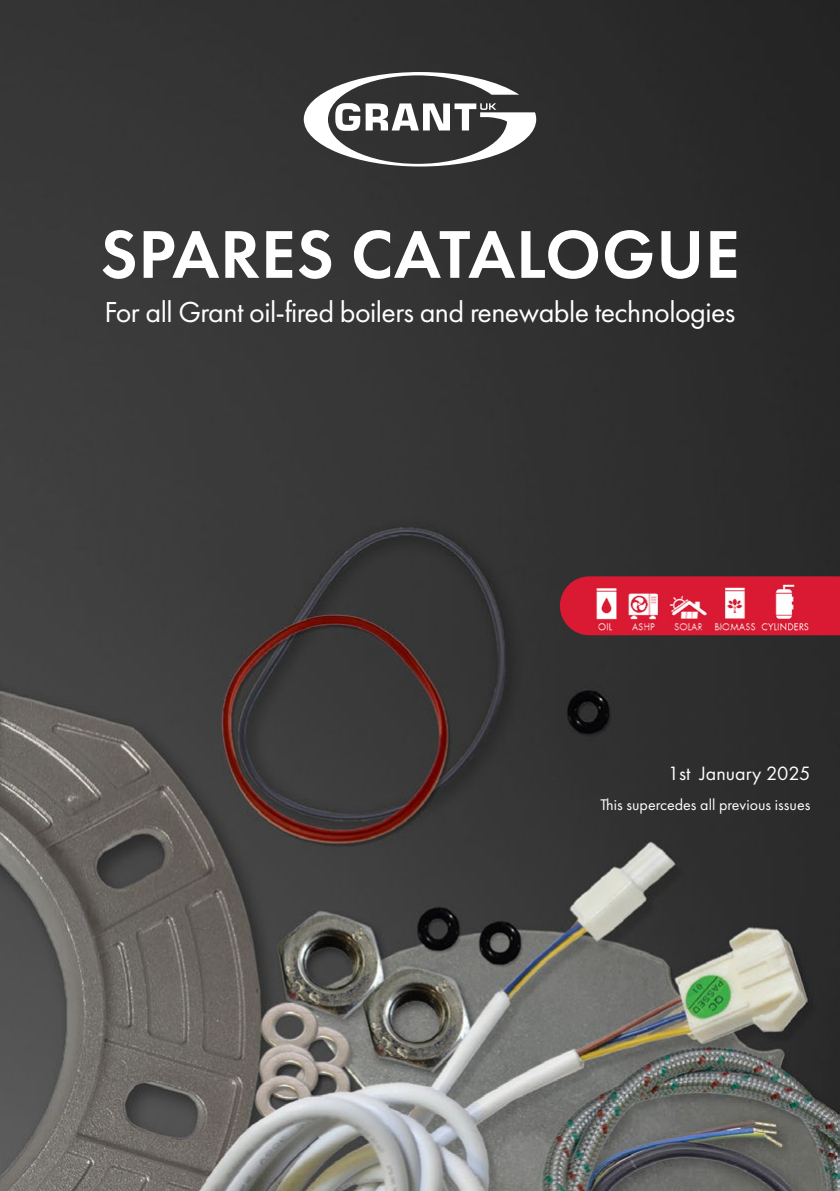
<style>
.page{position:relative;width:840px;height:1191px;background:#fff}
.page>*{position:absolute;margin:0;border:0;box-sizing:border-box;transform-origin:0 0}
.t1{font:600 70px "Futura PT";letter-spacing:.01em;color:#fff}
.t2{font:30px "Futura PT";letter-spacing:-.02em;color:#fff}
.t3{font:20px "Futura PT";color:#fff}
.t4{font:16px "Futura PT";color:#fff}
</style>
<div class="page">
<img style="left:0;top:0;width:839px;height:1191px">
<svg style="left:559px;top:576px;width:280px;height:59px;background:#c11d31"></svg>
<svg style="left:303px;top:72px;width:233px;height:94px"></svg>
<img style="left:580px;top:574px;width:229px;height:61px">
<h1 class="t1" style="left:100px;top:211px;width:640px">SPARES CATALOGUE</h1>
<p class="t2" style="left:104px;top:294px;width:632px">For all Grant oil-fired boilers and renewable technologies</p>
<p class="t3" style="left:667px;top:761px;width:144px">1st January 2025</p>
<p class="t4" style="left:600px;top:795px;width:211px">This supercedes all previous issues</p>
</div>
